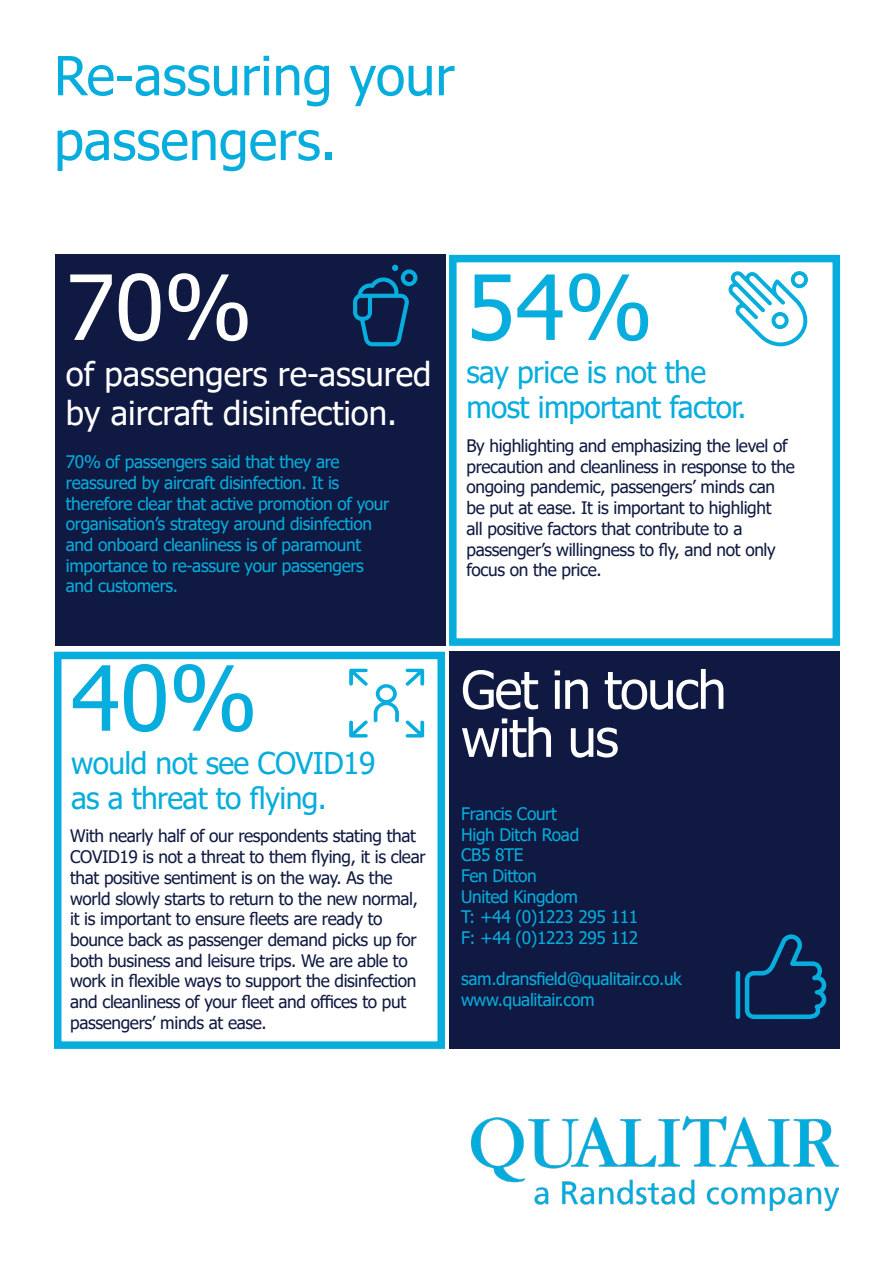
<style>
.page{position:relative;width:893px;height:1263px;background:#fff}
.page>*{position:absolute;margin:0;border:0;box-sizing:border-box;transform-origin:0 0}
.t1{font:90px "Tahoma";color:#07addd}
.t2{font:90px "Tahoma";color:#fff}
.t3{font:54px/64.8px "Tahoma";color:#07addd}
.t4{font:52.5px/48px "Tahoma";letter-spacing:-.03em;color:#fff}
.t5{font:33px/39.6px "Tahoma";color:#fff}
.t6{font:30px/34.5px "Tahoma";letter-spacing:-.02em;color:#07addd}
.t7{font:17.25px/20.7px "Tahoma";letter-spacing:-.02em;color:#0f1941}
.t8{font:17.25px/20.7px "Tahoma";letter-spacing:-.02em;color:#07addd}
</style>
<div class="page">
<div style="left:55px;top:255px;width:391px;height:391px;background:#0f1941"></div>
<div style="left:449px;top:255px;width:391px;height:391px;border:8px solid #07addd"></div>
<div style="left:54px;top:652px;width:391px;height:397px;border:8px solid #07addd"></div>
<div style="left:449px;top:652px;width:391px;height:397px;background:#0f1941"></div>
<svg style="left:353px;top:265px;width:64px;height:81px"></svg>
<svg style="left:728px;top:271px;width:80px;height:75px"></svg>
<hr style="left:736px;top:971px;width:4px;height:48px;background:#07addd;border-radius:2px">
<svg style="left:745px;top:934px;width:81px;height:85px"></svg>
<img style="left:472px;top:1116px;width:367px;height:94px">
<svg style="left:405px;top:669px;width:19px;height:17px"></svg>
<svg style="left:349px;top:669px;width:19px;height:17px"></svg>
<svg style="left:349px;top:720px;width:19px;height:17px"></svg>
<svg style="left:405px;top:720px;width:19px;height:17px"></svg>
<svg style="left:374px;top:684px;width:25px;height:38px"></svg>
<h2 class="t3" style="left:54px;top:46px;width:402px">Re-assuring your passengers.</h2>
<h1 class="t2" style="left:66px;top:247px;width:188px">70%</h1>
<h3 class="t5" style="left:66px;top:356px;width:367px">of passengers re-assured by aircraft disinfection.</h3>
<p class="t8" style="left:66px;top:452px;width:325px">70% of passengers said that they are reassured by aircraft disinfection. It is therefore clear that active promotion of your organisation’s strategy around disinfection and onboard cleanliness is of paramount importance to re-assure your passengers and customers.</p>
<h1 class="t1" style="left:466px;top:247px;width:188px">54%</h1>
<h3 class="t6" style="left:466px;top:357px;width:282px">say price is not the most important factor.</h3>
<p class="t7" style="left:466px;top:436px;width:330px">By highlighting and emphasizing the level of precaution and cleanliness in response to the ongoing pandemic, passengers’ minds can be put at ease. It is important to highlight<br>all positive factors that contribute to a passenger’s willingness to fly, and not only focus on the price.</p>
<h1 class="t1" style="left:71px;top:638px;width:188px">40%</h1>
<h3 class="t6" style="left:71px;top:748px;width:306px">would not see COVID19 as a threat to flying.</h3>
<p class="t7" style="left:70px;top:827px;width:357px">With nearly half of our respondents stating that COVID19 is not a threat to them flying, it is clear that positive sentiment is on the way. As the world slowly starts to return to the new normal, it is important to ensure fleets are ready to bounce back as passenger demand picks up for both business and leisure trips. We are able to work in flexible ways to support the disinfection and cleanliness of your fleet and offices to put passengers’ minds at ease.</p>
<h3 class="t4" style="left:461px;top:669px;width:267px">Get in touch with us</h3>
<p class="t8" style="left:461px;top:804px;width:179px">Francis Court<br>High Ditch Road<br>CB5 8TE<br>Fen Ditton<br>United Kingdom<br>T: +44 (0)1223 295 111<br>F: +44 (0)1223 295 112</p>
<p class="t8" style="left:461px;top:970px;width:222px">sam.dransfield@qualitair.co.uk www.qualitair.com</p>
</div>
